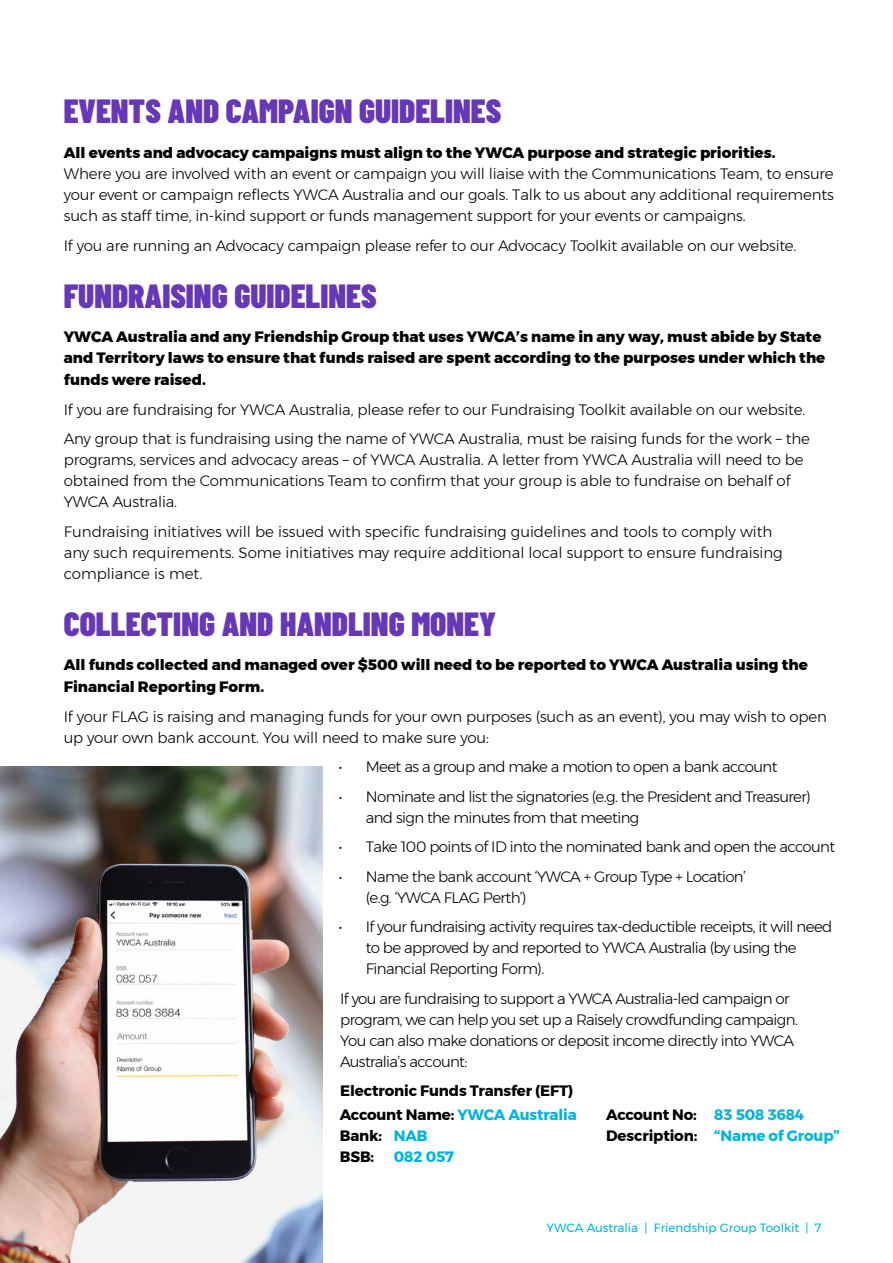
<style>
.page{position:relative;width:893px;height:1263px;background:#fff}
.page>*{position:absolute;margin:0;border:0;box-sizing:border-box;transform-origin:0 0}
.t1{font:900 33.45px "Barlow Condensed";color:#6638b6}
.t2{font:300 15px/21px "Montserrat";letter-spacing:-.015em;color:#000}
.t3{font:300 15px/21px "Montserrat";letter-spacing:-.04em;color:#000}
.t4{font:800 15px/21px "Montserrat";color:#000}
.t5{font:700 15px/21px "Montserrat";letter-spacing:-.01em;color:#000}
.t6{font:700 15px "Montserrat";letter-spacing:-.01em;color:#00b3dc}
.t7{font:12px "Montserrat";color:#00b3dc}
.s1{color:#00b3dc}
</style>
<div class="page">
<img style="left:0;top:766px;width:322px;height:497px">
<h1 class="t1" style="left:64px;top:87px;width:439px">EVENTS AND CAMPAIGN GUIDELINES</h1>
<p class="t4" style="left:64px;top:142px;width:713px">All events and advocacy campaigns must align to the YWCA purpose and strategic priorities.</p>
<p class="t2" style="left:64px;top:163px;width:771px;text-align:justify">Where you are involved with an event or campaign you will liaise with the Communications Team, to ensure your event or campaign reflects YWCA Australia and our goals. Talk to us about any additional requirements such as staff time, in-kind support or funds management support for your events or campaigns.</p>
<p class="t2" style="left:64px;top:235px;width:734px">If you are running an Advocacy campaign please refer to our Advocacy Toolkit available on our website.</p>
<h1 class="t1" style="left:64px;top:272px;width:314px">FUNDRAISING GUIDELINES</h1>
<p class="t4" style="left:64px;top:326px;width:763px">YWCA Australia and any Friendship Group that uses YWCA’s name in any way, must abide by State and Territory laws to ensure that funds raised are spent according to the purposes under which the</p>
<p class="t4" style="left:64px;top:369px;width:144px">funds were raised.</p>
<p class="t2" style="left:64px;top:394px;width:748px;line-height:29.5px">If you are fundraising for YWCA Australia, please refer to our Fundraising Toolkit available on our website.<br>Any group that is fundraising using the name of YWCA Australia, must be raising funds for the work – the</p>
<p class="t2" style="left:64px;top:449px;width:741px">programs, services and advocacy areas – of YWCA Australia. A letter from YWCA Australia will need to be obtained from the Communications Team to confirm that your group is able to fundraise on behalf of<br>YWCA Australia.</p>
<p class="t2" style="left:64px;top:521px;width:720px">Fundraising initiatives will be issued with specific fundraising guidelines and tools to comply with any such requirements. Some initiatives may require additional local support to ensure fundraising compliance is met.</p>
<h1 class="t1" style="left:64px;top:600px;width:434px">COLLECTING AND HANDLING MONEY</h1>
<p class="t4" style="left:64px;top:653px;width:745px;line-height:22.5px">All funds collected and managed over $500 will need to be reported to YWCA Australia using the<br>Financial Reporting Form.</p>
<p class="t2" style="left:64px;top:706px;width:765px">If your FLAG is raising and managing funds for your own purposes (such as an event), you may wish to open up your own bank account. You will need to make sure you:</p>
<p class="t3" style="left:339px;top:756px;width:440px">• Meet as a group and make a motion to open a bank account</p>
<p class="t3" style="left:366px;top:786px;width:447px;text-indent:-27px">• Nominate and list the signatories (e.g. the President and Treasurer) and sign the minutes from that meeting</p>
<p class="t3" style="left:339px;top:836px;width:498px">• Take 100 points of ID into the nominated bank and open the account</p>
<p class="t3" style="left:366px;top:866px;width:382px;text-indent:-27px">• Name the bank account ‘YWCA + Group Type + Location’ (e.g. ‘YWCA FLAG Perth’)</p>
<p class="t3" style="left:366px;top:916px;width:468px;text-indent:-27px">• If your fundraising activity requires tax-deductible receipts, it will need to be approved by and reported to YWCA Australia (by using the<br>Financial Reporting Form).</p>
<p class="t3" style="left:340px;top:988px;width:459px">If you are fundraising to support a YWCA Australia-led campaign or program, we can help you set up a Raisely crowdfunding campaign.<br>You can also make donations or deposit income directly into YWCA Australia’s account:</p>
<p class="t5" style="left:340px;top:1080px;width:235px">Electronic Funds Transfer (EFT)</p>
<p class="t5" style="left:340px;top:1104px;width:238px">Account Name: <span class="s1">YWCA Australia<br></span>Bank: <span class="s1">NAB<br></span>BSB:</p>
<p class="t6" style="left:394px;top:1144px;width:62px">082 057</p>
<p class="t5" style="left:606px;top:1104px;width:235px">Account No: <span class="s1">83 508 3684<br></span>Description: <span class="s1">“Name of Group”</span></p>
<p class="t7" style="left:547px;top:1219px;width:277px">YWCA Australia | Friendship Group Toolkit | 7</p>
</div>
